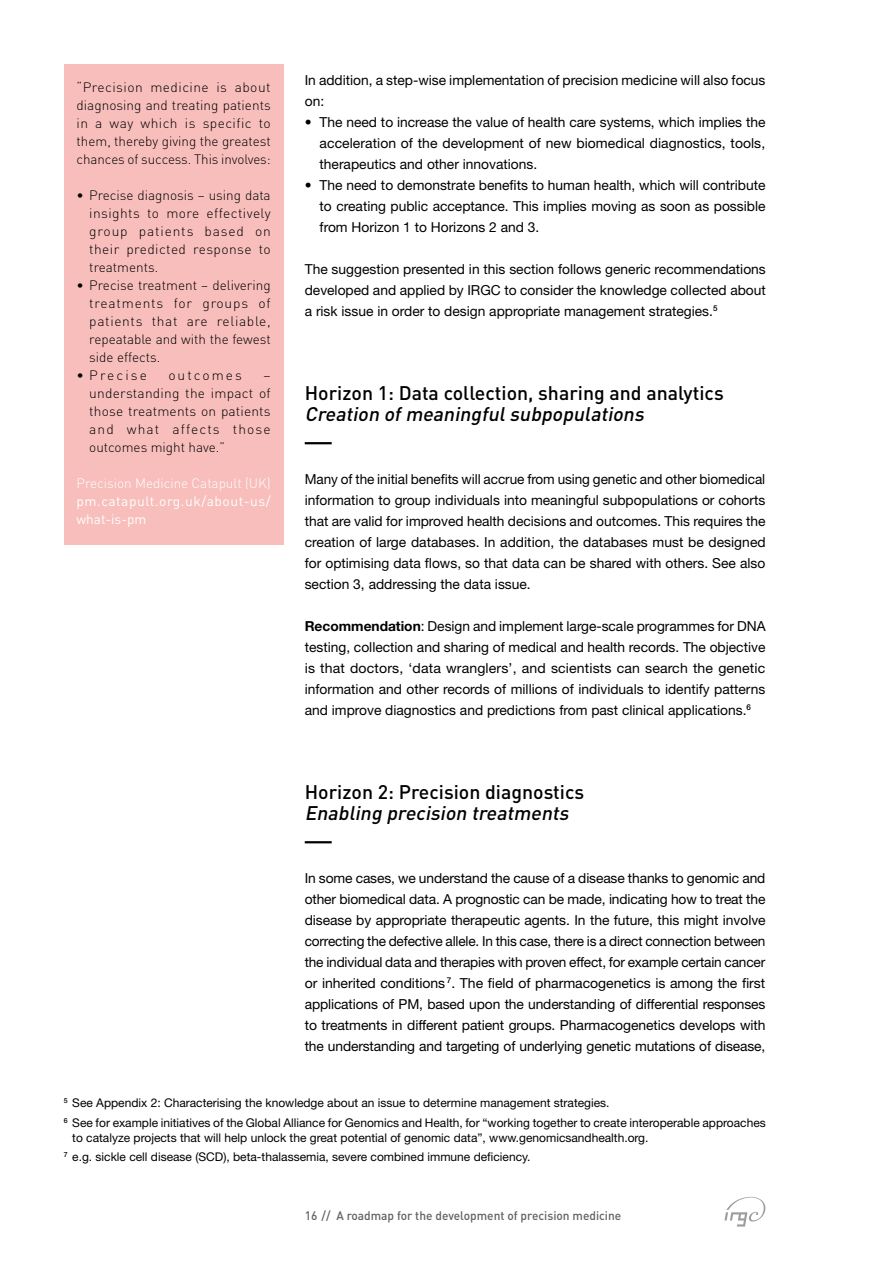
<style>
.page{position:relative;width:893px;height:1263px;background:#fff}
.page>*{position:absolute;margin:0;border:0;box-sizing:border-box;transform-origin:0 0}
.t1{font:500 19.5px "DIN";color:#000}
.t2{font:italic 500 19.5px "DIN";color:#000}
.t3{font:13.8px/21px "Helvetica Neue LT Std";color:#000;text-align:justify}
.t4{font:300 13.5px/18px "DIN";color:#000;text-align:justify}
.t5{font:13.5px/18px "DIN";letter-spacing:.04em;color:#fff}
.t6{font:300 13.5px "DIN";color:#fff}
.t7{font:300 13.5px "DIN";letter-spacing:.15em;color:#000}
.t8{font:500 12.3px "DIN";color:#626261}
.t9{font:12px/19.2px "Helvetica Neue LT Std";color:#000}
.s1{font-weight:700}
</style>
<div class="page">
<svg style="left:724px;top:1197px;width:41px;height:29px"></svg>
<div style="left:64px;top:64px;width:219px;height:481px;background:#f7bebb"></div>
<hr style="left:305px;top:442px;width:27px;height:2px;background:#000">
<hr style="left:305px;top:841px;width:27px;height:2px;background:#000">
<p class="t4" style="left:77px;top:78px;width:196px">“Precision medicine is about diagnosing and treating patients in a way which is specific to them, thereby giving the greatest chances of success. This involves:</p>
<p class="t4" style="left:89px;top:186px;width:183px;text-indent:-13px">• Precise diagnosis – using data insights to more effectively group patients based on their predicted response to treatments.</p>
<p class="t4" style="left:89px;top:276px;width:183px;text-indent:-13px">• Precise treatment – delivering treatments for groups of patients that are reliable, repeatable and with the fewest side effects.</p>
<p class="t7" style="left:77px;top:367px;width:72px">• Precise</p>
<p class="t7" style="left:168px;top:367px;width:75px">outcomes</p>
<p class="t4" style="left:89px;top:366px;width:183px;text-indent:174px">– understanding the impact of those treatments on patients and what affects those outcomes might have.”</p>
<p class="t6" style="left:77px;top:475px;width:196px">Precision Medicine Catapult (UK)</p>
<p class="t5" style="left:77px;top:492px;width:196px">pm.catapult.org.uk/about-us/ what-is-pm</p>
<p class="t3" style="left:305px;top:69px;width:462px">In addition, a step-wise implementation of precision medicine will also focus on:</p>
<p class="t3" style="left:320px;top:111px;width:447px;text-indent:-15px">• The need to increase the value of health care systems, which implies the acceleration of the development of new biomedical diagnostics, tools, therapeutics and other innovations.</p>
<p class="t3" style="left:320px;top:174px;width:447px;text-indent:-15px">• The need to demonstrate benefits to human health, which will contribute to creating public acceptance. This implies moving as soon as possible from Horizon 1 to Horizons 2 and 3.</p>
<p class="t3" style="left:305px;top:258px;width:463px">The suggestion presented in this section follows generic recommendations developed and applied by IRGC to consider the knowledge collected about a risk issue in order to design appropriate management strategies.<sup>5</sup></p>
<h1 class="t1" style="left:305px;top:380px;width:420px">Horizon 1: Data collection, sharing and analytics</h1>
<h1 class="t2" style="left:305px;top:401px;width:345px">Creation ofmeaningfulsubpopulations</h1>
<p class="t3" style="left:305px;top:468px;width:462px">Many of the initial benefits will accrue from using genetic and other biomedical information to group individuals into meaningful subpopulations or cohorts that are valid for improved health decisions and outcomes. This requires the creation of large databases. In addition, the databases must be designed for optimising data flows, so that data can be shared with others. See also section 3, addressing the data issue.</p>
<p class="t3" style="left:305px;top:615px;width:462px"><span class="s1">Recommendation</span>: Design and implement large-scale programmes for DNA testing, collection and sharing of medical and health records. The objective is that doctors, ‘data wranglers’, and scientists can search the genetic information and other records of millions of individuals to identify patterns and improve diagnostics and predictions from past clinical applications.<sup>6</sup></p>
<h1 class="t1" style="left:305px;top:779px;width:281px">Horizon 2: Precision diagnostics</h1>
<h1 class="t2" style="left:305px;top:800px;width:269px">Enabling precision treatments</h1>
<p class="t3" style="left:305px;top:867px;width:462px">In some cases, we understand the cause of a disease thanks to genomic and other biomedical data. A prognostic can be made, indicating how to treat the disease by appropriate therapeutic agents. In the future, this might involve correcting the defective allele. In this case, there is a direct connection between the individual data and therapies with proven effect, for example certain cancer or inherited conditions <sup>7</sup>. The field of pharmacogenetics is among the first applications of PM, based upon the understanding of differential responses to treatments in different patient groups. Pharmacogenetics develops with the understanding and targeting of underlying genetic mutations of disease,</p>
<p class="t9" style="left:64px;top:1093px;width:703px"><sup>5</sup> See Appendix 2: Characterising the knowledge about an issue to determine management strategies.<br><sup>6</sup> See for example initiatives of the Global Alliance for Genomics and Health, for “working together to create interoperable approaches</p>
<p class="t9" style="left:64px;top:1128px;width:586px;text-indent:9px">to catalyze projects that will help unlock the great potential of genomic data”, www.genomicsandhealth.org.<br><sup>7</sup> e.g. sickle cell disease (SCD), beta-thalassemia, severe combined immune deficiency.</p>
<p class="t8" style="left:305px;top:1208px;width:318px">16 // A roadmap for the development of precision medicine</p>
</div>
